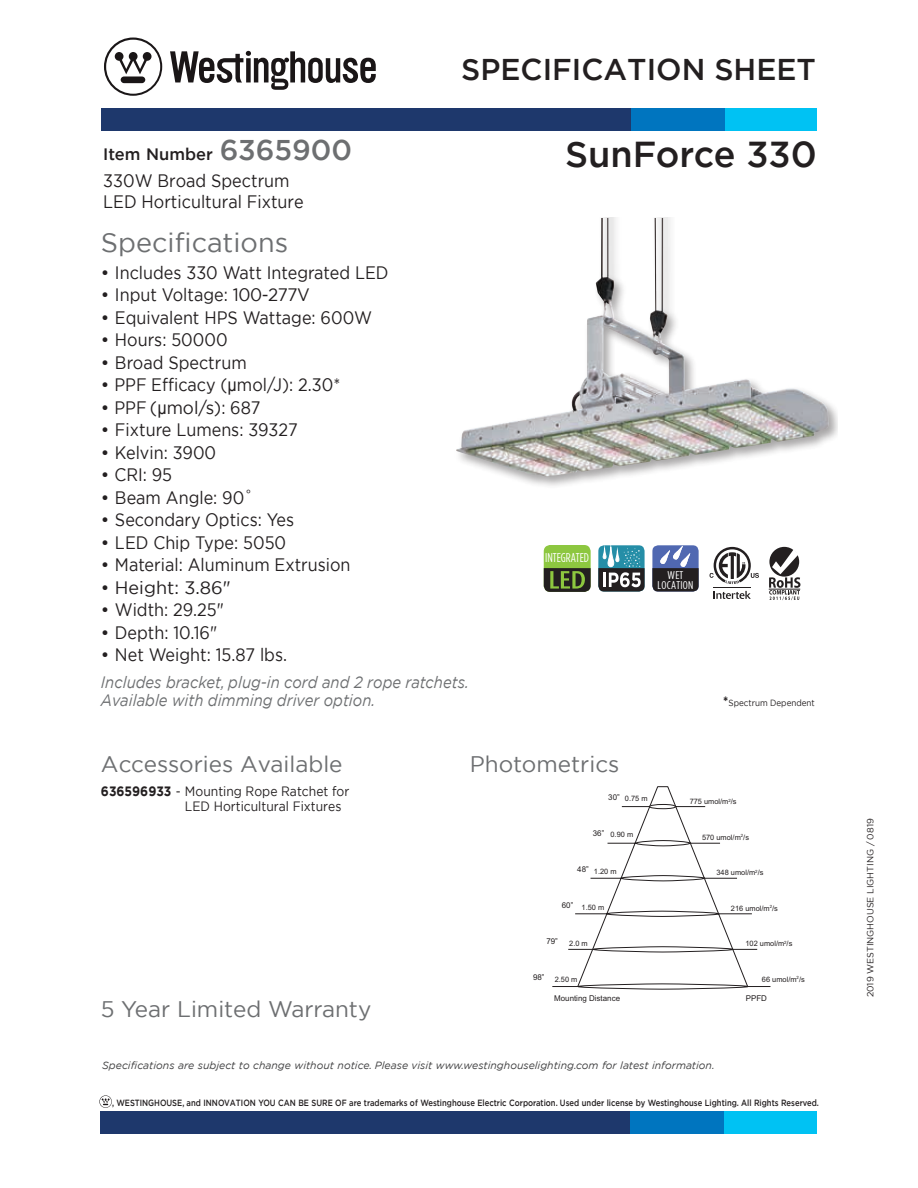
<style>
.page{position:relative;width:918px;height:1188px;background:#fff}
.page>*{position:absolute;margin:0;border:0;box-sizing:border-box;transform-origin:0 0}
.t1{font:500 36px "Gotham";color:#231f20}
.t2{font:500 30px "Gotham";color:#231f20}
.t3{font:27px "Gotham";color:#6d6f71}
.t4{font:22.5px "Gotham";color:#6d6f71}
.t5{font:18px "Gotham";color:#231f20}
.t6{font:18px/21px "Gotham";color:#231f20;scale:.9 1}
.t7{font:italic 16.5px/18px "Gotham";color:#6d6f71;scale:.9 1}
.t8{font:500 16.5px "Gotham";color:#231f20}
.t9{font:13.5px/15px "Gotham";color:#231f20;scale:.9 1}
.t10{font:12.75px "Gotham Condensed";color:#fff}
.t11{font:11.25px/10.5px "Gotham Condensed";letter-spacing:.02em;color:#fff;text-align:center;scale:1.1 1}
.t12{font:italic 10.5px "Gotham";color:#414142}
.t13{font:500 9px "Gotham";color:#231f20;scale:.85 1}
.t14{font:9px "Gotham";color:#231f20}
.t15{font:9px "Gotham";color:#231f20;scale:.9 1}
.t16{font:7.95px "Arial";color:#231f20}
.t17{font:7.5px "Arial";color:#231f20}
.s1{font-size:28.5px;color:#6d6f71}
.s2{font-family:"Arial"}
.s3{font-weight:700;font-size:13.5px}
.s4{font-weight:700}
</style>
<div class="page">
<div style="left:106px;top:108px;width:711px;height:23px;background:#00c2f3"></div>
<div style="left:101px;top:108px;width:624px;height:23px;background:#1e386c"></div>
<div style="left:631px;top:108px;width:94px;height:23px;background:#0075bf"></div>
<div style="left:453px;top:218px;width:385px;height:271px;background:#231f20;opacity:.4"></div>
<img style="left:456px;top:218px;width:373px;height:259px">
<svg style="left:170px;top:51px;width:206px;height:39px"></svg>
<svg style="left:104px;top:38px;width:58px;height:58px"></svg>
<svg style="left:598px;top:546px;width:47px;height:46px"></svg>
<div style="left:544px;top:545px;width:47px;height:47px;background:#8dc740;border-radius:6px"></div>
<svg style="left:544px;top:568px;width:47px;height:24px"></svg>
<svg style="left:652px;top:546px;width:47px;height:46px;background:#4c5371"></svg>
<svg style="left:714px;top:591px;width:37px;height:8px"></svg>
<hr style="left:714px;top:587px;width:37px;height:1px;background:#231f20">
<svg style="left:710px;top:547px;width:49px;height:37px"></svg>
<svg style="left:552px;top:786px;width:219px;height:201px"></svg>
<div style="left:578px;top:984px;width:170px;height:5px;background:#fff;border-radius:50%"></div>
<div style="left:578px;top:984px;width:170px;height:5px;border:1px solid #231f20;border-radius:50%"></div>
<svg style="left:769px;top:547px;width:30px;height:30px"></svg>
<svg style="left:769px;top:549px;width:31px;height:51px"></svg>
<hr style="left:769px;top:589px;width:31px;height:1px;background:#231f20">
<div style="left:105px;top:1111px;width:711px;height:23px;background:#00c2f3"></div>
<div style="left:100px;top:1111px;width:624px;height:23px;background:#1e386c"></div>
<div style="left:631px;top:1111px;width:93px;height:23px;background:#0075bf"></div>
<svg style="left:99px;top:1095px;width:13px;height:13px"></svg>
<h2 class="t2" style="left:461px;top:50px;width:356px">SPECIFICATION SHEET</h2>
<p class="t8" style="left:103px;top:144px;width:250px">Item Number <span class="s1">6365900</span></p>
<p class="t6" style="left:103px;top:170px;width:224px">330W Broad Spectrum<br>LED Horticultural Fixture</p>
<h3 class="t3" style="left:101px;top:225px;width:189px">Specifications</h3>
<p class="t5" style="left:101px;top:261px;width:289px">• Includes 330 Watt Integrated LED</p>
<p class="t5" style="left:101px;top:284px;width:210px">• Input Voltage: 100-277V</p>
<p class="t5" style="left:101px;top:306px;width:273px">• Equivalent HPS Wattage: 600W</p>
<p class="t5" style="left:101px;top:329px;width:128px">• Hours: 50000</p>
<p class="t5" style="left:101px;top:351px;width:147px">• Broad Spectrum</p>
<p class="t5" style="left:101px;top:374px;width:241px">• PPF Efficacy (<span class="s2">μ</span>mol/J): 2.30*</p>
<p class="t5" style="left:101px;top:396px;width:161px">• PPF (<span class="s2">μ</span>mol/s): 687</p>
<p class="t5" style="left:101px;top:419px;width:198px">• Fixture Lumens: 39327</p>
<p class="t5" style="left:101px;top:441px;width:117px">• Kelvin: 3900</p>
<p class="t5" style="left:101px;top:464px;width:73px">• CRI: 95</p>
<p class="t5" style="left:101px;top:486px;width:153px">• Beam Angle: 90˚</p>
<p class="t5" style="left:101px;top:509px;width:195px">• Secondary Optics: Yes</p>
<p class="t5" style="left:101px;top:531px;width:187px">• LED Chip Type: 5050</p>
<p class="t5" style="left:101px;top:554px;width:251px">• Material: Aluminum Extrusion</p>
<p class="t5" style="left:101px;top:576px;width:131px">• Height: 3.86"</p>
<p class="t5" style="left:101px;top:599px;width:124px">• Width: 29.25"</p>
<p class="t5" style="left:101px;top:621px;width:118px">• Depth: 10.16"</p>
<p class="t5" style="left:101px;top:644px;width:188px">• Net Weight: 15.87 lbs.</p>
<p class="t7" style="left:101px;top:673px;width:410px">Includes bracket, plug-in cord and 2 rope ratchets.<br>Available with dimming driver option.</p>
<h1 class="t1" style="left:565px;top:131px;width:253px">SunForce 330</h1>
<p class="t10" style="left:545px;top:550px;width:45px">INTEGRATED</p>
<p class="t11" style="left:658px;top:569px;width:34px">WET<br>LOCATION</p>
<p class="t15" style="left:723px;top:697px;width:103px"><span class="s3">*</span>Spectrum Dependent</p>
<p class="t4" style="left:101px;top:749px;width:243px">Accessories Available</p>
<p class="t9" style="left:185px;top:784px;width:184px;text-indent:-84px"><span class="s4">636596933</span> - Mounting Rope Ratchet for<br>LED Horticultural Fixtures</p>
<p class="t4" style="left:101px;top:995px;width:272px">5 Year Limited Warranty</p>
<p class="t4" style="left:470px;top:749px;width:151px">Photometrics</p>
<p class="t16" style="left:608px;top:792px;width:13px">30”</p>
<p class="t17" style="left:625px;top:794px;width:24px">0.75 m</p>
<p class="t17" style="left:611px;top:830px;width:24px">0.90 m</p>
<p class="t17" style="left:594px;top:866px;width:24px">1.20 m</p>
<p class="t17" style="left:582px;top:902px;width:24px">1.50 m</p>
<p class="t17" style="left:569px;top:938px;width:20px">2.0 m</p>
<p class="t17" style="left:555px;top:974px;width:24px">2.50 m</p>
<p class="t16" style="left:593px;top:828px;width:13px">36”</p>
<p class="t16" style="left:577px;top:864px;width:13px">48”</p>
<p class="t16" style="left:562px;top:900px;width:13px">60”</p>
<p class="t16" style="left:546px;top:936px;width:13px">79”</p>
<p class="t16" style="left:533px;top:972px;width:13px">98”</p>
<p class="t17" style="left:690px;top:796px;width:49px">775 umol/m<sup>2</sup>/s</p>
<p class="t17" style="left:702px;top:832px;width:49px">570 umol/m<sup>2</sup>/s</p>
<p class="t17" style="left:717px;top:868px;width:48px">348 umol/m<sup>2</sup>/s</p>
<p class="t17" style="left:731px;top:903px;width:48px">216 umol/m<sup>2</sup>/s</p>
<p class="t17" style="left:745px;top:939px;width:48px">102 umol/m<sup>2</sup>/s</p>
<p class="t17" style="left:762px;top:974px;width:44px">66 umol/m<sup>2</sup>/s</p>
<p class="t16" style="left:554px;top:993px;width:67px">Mounting Distance</p>
<p class="t16" style="left:746px;top:993px;width:23px">PPFD</p>
<p class="t12" style="left:102px;top:1058px;width:614px">Specifications are subject to change without notice. Please visit www.westinghouselighting.com for latest information.</p>
<p class="t13" style="left:112px;top:1097px;width:833px">, WESTINGHOUSE, and INNOVATION YOU CAN BE SURE OF are trademarks of Westinghouse Electric Corporation. Used under license by Westinghouse Lighting. All Rights Reserved.</p>
<p class="t14" style="left:864px;top:997px;width:181px;rotate:-90deg">2019 WESTINGHOUSE LIGHTING / 0819</p>
</div>
